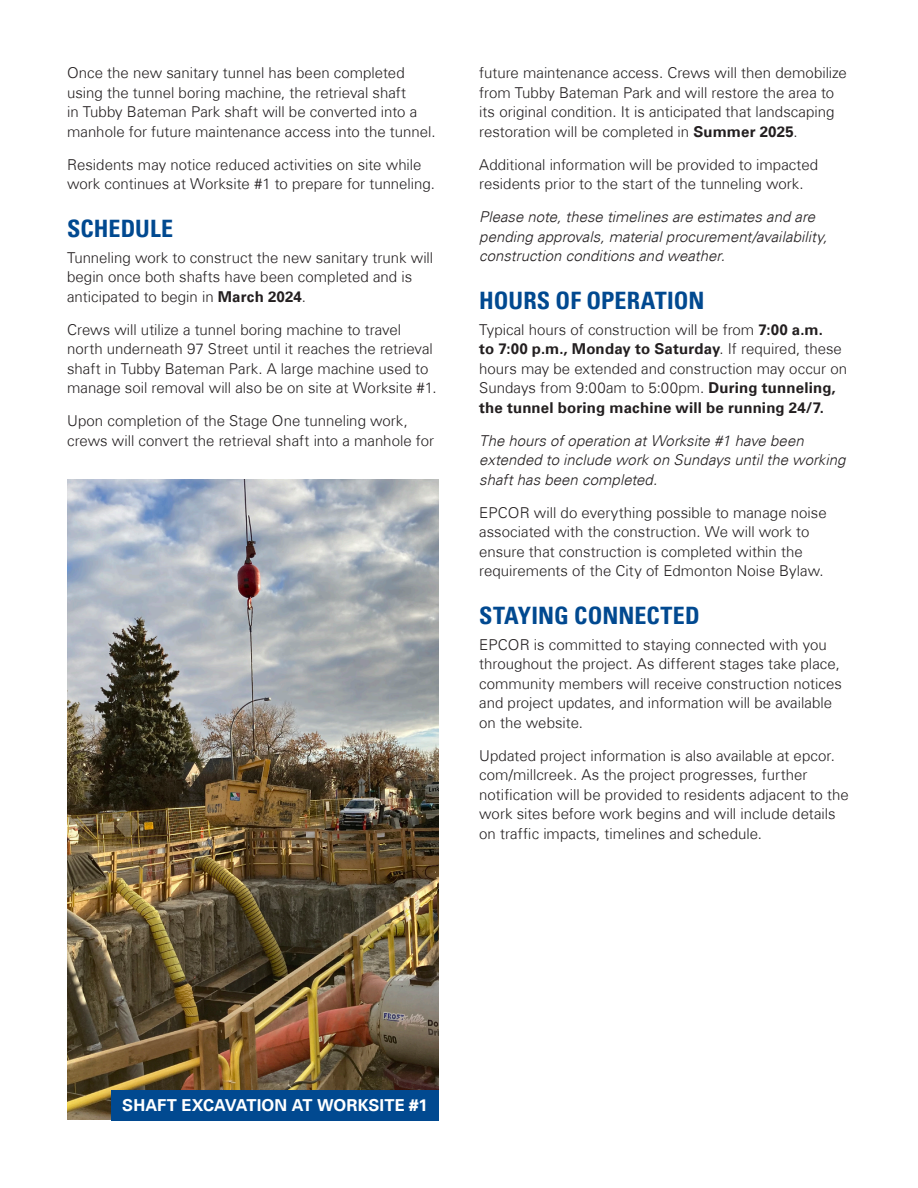
<style>
.page{position:relative;width:918px;height:1188px;background:#fff}
.page>*{position:absolute;margin:0;border:0;box-sizing:border-box;transform-origin:0 0}
.Body_Title{font:24px "Univers LTCYR 67 Bold Cond";letter-spacing:.005em;color:#014990}
.Body_Sub-Title{font:700 16.5px "Univers Com 65";letter-spacing:.005em;color:#fff}
.Body_Copy{font:300 15px/19.5px "Univers Com 45";color:#231f20}
.Body_Copy-2{font:italic 300 15px/19.5px "Univers Com 45";color:#231f20}
.s1{font-family:"Univers Com 65";font-weight:700}
</style>
<div class="page">
<img style="left:68px;top:480px;width:371px;height:640px">
<div style="left:111px;top:1090px;width:328px;height:30px;background:#014990"></div>
<p class="Body_Copy" style="left:67px;top:63px;width:370px">Once the new sanitary tunnel has been completed using the tunnel boring machine, the retrieval shaft<br>in Tubby Bateman Park shaft will be converted into a manhole for future maintenance access into the tunnel.</p>
<p class="Body_Copy" style="left:67px;top:155px;width:370px">Residents may notice reduced activities on site while work continues at Worksite #1 to prepare for tunneling.</p>
<p class="Body_Title" style="left:67px;top:213px;width:108px">SCHEDULE</p>
<p class="Body_Copy" style="left:67px;top:248px;width:368px">Tunneling work to construct the new sanitary trunk will begin once both shafts have been completed and is anticipated to begin in <span class="s1">March 2024</span>.</p>
<p class="Body_Copy" style="left:67px;top:320px;width:371px">Crews will utilize a tunnel boring machine to travel north underneath 97 Street until it reaches the retrieval shaft in Tubby Bateman Park. A large machine used to manage soil removal will also be on site at Worksite #1.</p>
<p class="Body_Copy" style="left:67px;top:411px;width:369px">Upon completion of the Stage One tunneling work, crews will convert the retrieval shaft into a manhole for</p>
<p class="Body_Copy" style="left:479px;top:63px;width:369px">future maintenance access. Crews will then demobilize from Tubby Bateman Park and will restore the area to its original condition. It is anticipated that landscaping restoration will be completed in <span class="s1">Summer 2025</span>.</p>
<p class="Body_Copy" style="left:479px;top:155px;width:340px">Additional information will be provided to impacted residents prior to the start of the tunneling work.</p>
<p class="Body_Copy-2" style="left:479px;top:207px;width:350px">Please note, these timelines are estimates and are pending approvals, material procurement/availability, construction conditions and weather.</p>
<p class="Body_Title" style="left:479px;top:285px;width:227px">HOURS OF OPERATION</p>
<p class="Body_Copy" style="left:479px;top:320px;width:369px">Typical hours of construction will be from <span class="s1">7:00 a.m.<br>to 7:00 p.m., Monday to Saturday</span>. If required, these hours may be extended and construction may occur on Sundays from 9:00am to 5:00pm. <span class="s1">During tunneling, the tunnel boring machine will be running 24/7.</span></p>
<p class="Body_Copy-2" style="left:479px;top:431px;width:368px">The hours of operation at Worksite #1 have been extended to include work on Sundays until the working shaft has been completed.</p>
<p class="Body_Copy" style="left:479px;top:503px;width:349px">EPCOR will do everything possible to manage noise associated with the construction. We will work to ensure that construction is completed within the requirements of the City of Edmonton Noise Bylaw.</p>
<p class="Body_Title" style="left:479px;top:600px;width:222px">STAYING CONNECTED</p>
<p class="Body_Copy" style="left:479px;top:635px;width:364px">EPCOR is committed to staying connected with you throughout the project. As different stages take place, community members will receive construction notices and project updates, and information will be available on the website.</p>
<p class="Body_Copy" style="left:479px;top:746px;width:371px">Updated project information is also available at epcor. com/millcreek. As the project progresses, further notification will be provided to residents adjacent to the work sites before work begins and will include details on traffic impacts, timelines and schedule.</p>
<p class="Body_Sub-Title" style="left:122px;top:1095px;width:307px">SHAFT EXCAVATION AT WORKSITE #1</p>
</div>
